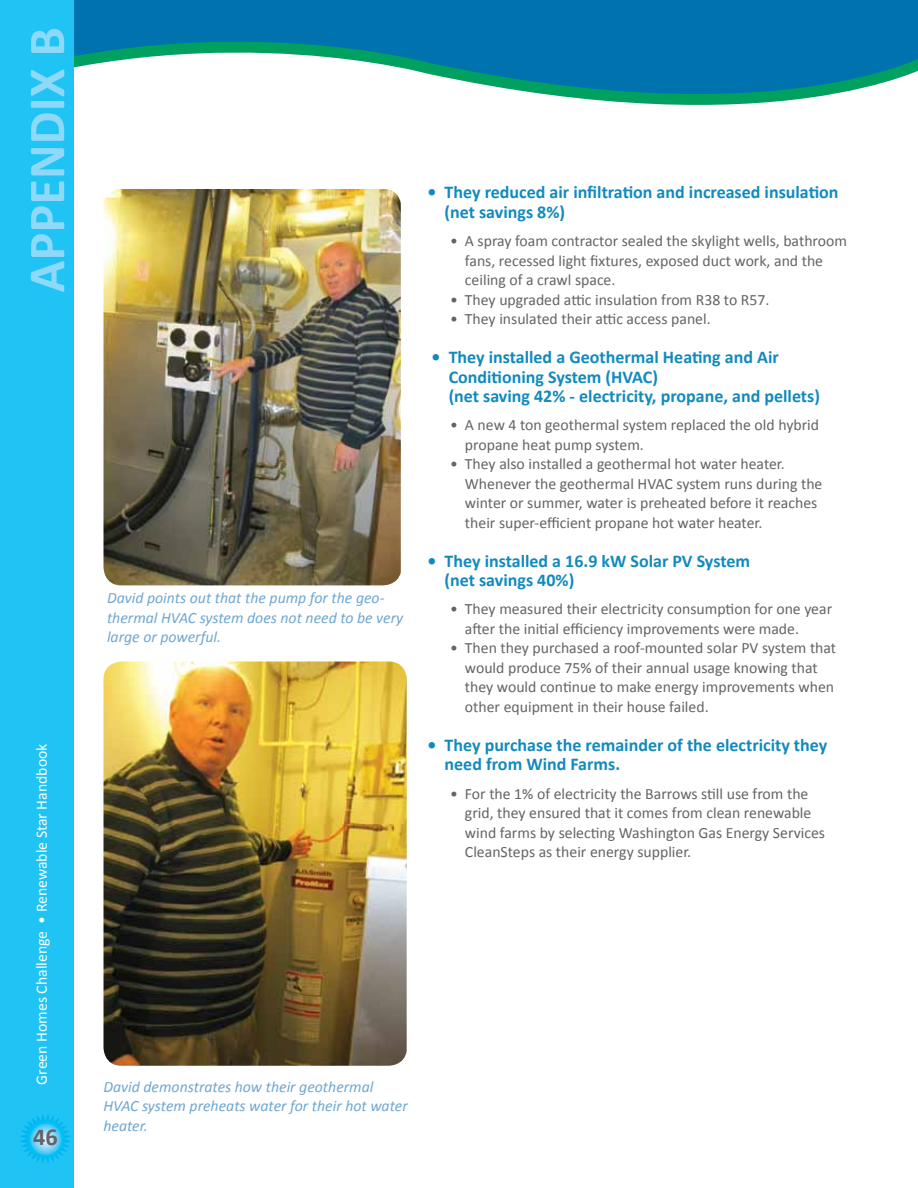
<style>
.page{position:relative;width:918px;height:1188px;background:#fff}
.page>*{position:absolute;margin:0;border:0;box-sizing:border-box;transform-origin:0 0}
.t1{font:700 52.5px "Calibri";color:#8ed8f8}
.t2{font:700 24.3px "Calibri";color:#636466}
.t3{font:700 18px/19.5px "Calibri";color:#128abe}
.t4{font:15.75px/19.5px "Calibri";color:#636466}
.t5{font:italic 15.75px/19.5px "Calibri";color:#6ea7d0}
.t6{font:15.75px "Calibri";color:#fff}
</style>
<div class="page">
<div style="left:73px;top:0;width:845px;height:13px;background:#0073ae"></div>
<svg style="left:73px;top:13px;width:845px;height:130px"></svg>
<div style="left:0;top:0;width:73px;height:1188px;background:#20c4f4"></div>
<svg style="left:20px;top:1114px;width:51px;height:49px"></svg>
<img style="left:104px;top:189px;width:297px;height:396px">
<img style="left:104px;top:662px;width:303px;height:404px">
<h1 class="t1" style="left:14px;top:292px;width:267px;rotate:-90deg">APPENDIX B</h1>
<p class="t6" style="left:32px;top:1085px;width:343px;rotate:-90deg">Green Homes Challenge • Renewable Star Handbook</p>
<h2 class="t2" style="left:33px;top:1122px;width:26px">46</h2>
<p class="t5" style="left:107px;top:588px;width:298px">David points out that the pump for the geo&shy;thermal HVAC system does not need to be very large or powerful.</p>
<p class="t3" style="left:445px;top:182px;width:395px;text-indent:-17px">• They reduced air infiltration and increased insulation (net savings 8%)</p>
<p class="t4" style="left:465px;top:230px;width:384px;text-indent:-15px">• A spray foam contractor sealed the skylight wells, bathroom fans, recessed light fixtures, exposed duct work, and the ceiling of a crawl space.</p>
<p class="t4" style="left:450px;top:289px;width:321px">• They upgraded attic insulation from R38 to R57.</p>
<p class="t4" style="left:450px;top:308px;width:262px">• They insulated their attic access panel.</p>
<p class="t3" style="left:449px;top:347px;width:373px;text-indent:-17px">• They installed a Geothermal Heating and Air<br>Conditioning System (HVAC)<br>(net saving 42% - electricity, propane, and pellets)</p>
<p class="t4" style="left:465px;top:415px;width:356px;text-indent:-15px">• A new 4 ton geothermal system replaced the old hybrid propane heat pump system.</p>
<p class="t4" style="left:465px;top:454px;width:359px;text-indent:-15px">• They also installed a geothermal hot water heater.<br>Whenever the geothermal HVAC system runs during the winter or summer, water is preheated before it reaches their super-efficient propane hot water heater.</p>
<p class="t3" style="left:445px;top:550px;width:307px;text-indent:-17px">• They installed a 16.9 kW Solar PV System (net savings 40%)</p>
<p class="t4" style="left:465px;top:599px;width:369px;text-indent:-15px">• They measured their electricity consumption for one year after the initial efficiency improvements were made.</p>
<p class="t4" style="left:465px;top:638px;width:373px;text-indent:-15px">• Then they purchased a roof-mounted solar PV system that would produce 75% of their annual usage knowing that they would continue to make energy improvements when other equipment in their house failed.</p>
<p class="t3" style="left:445px;top:734px;width:384px;text-indent:-17px">• They purchase the remainder of the electricity they need from Wind Farms.</p>
<p class="t4" style="left:465px;top:783px;width:362px;text-indent:-15px">• For the 1% of electricity the Barrows still use from the grid, they ensured that it comes from clean renewable wind farms by selecting Washington Gas Energy Services CleanSteps as their energy supplier.</p>
<p class="t5" style="left:104px;top:1076px;width:306px">David demonstrates how their geothermal<br>HVAC system preheats water for their hot water heater.</p>
</div>
